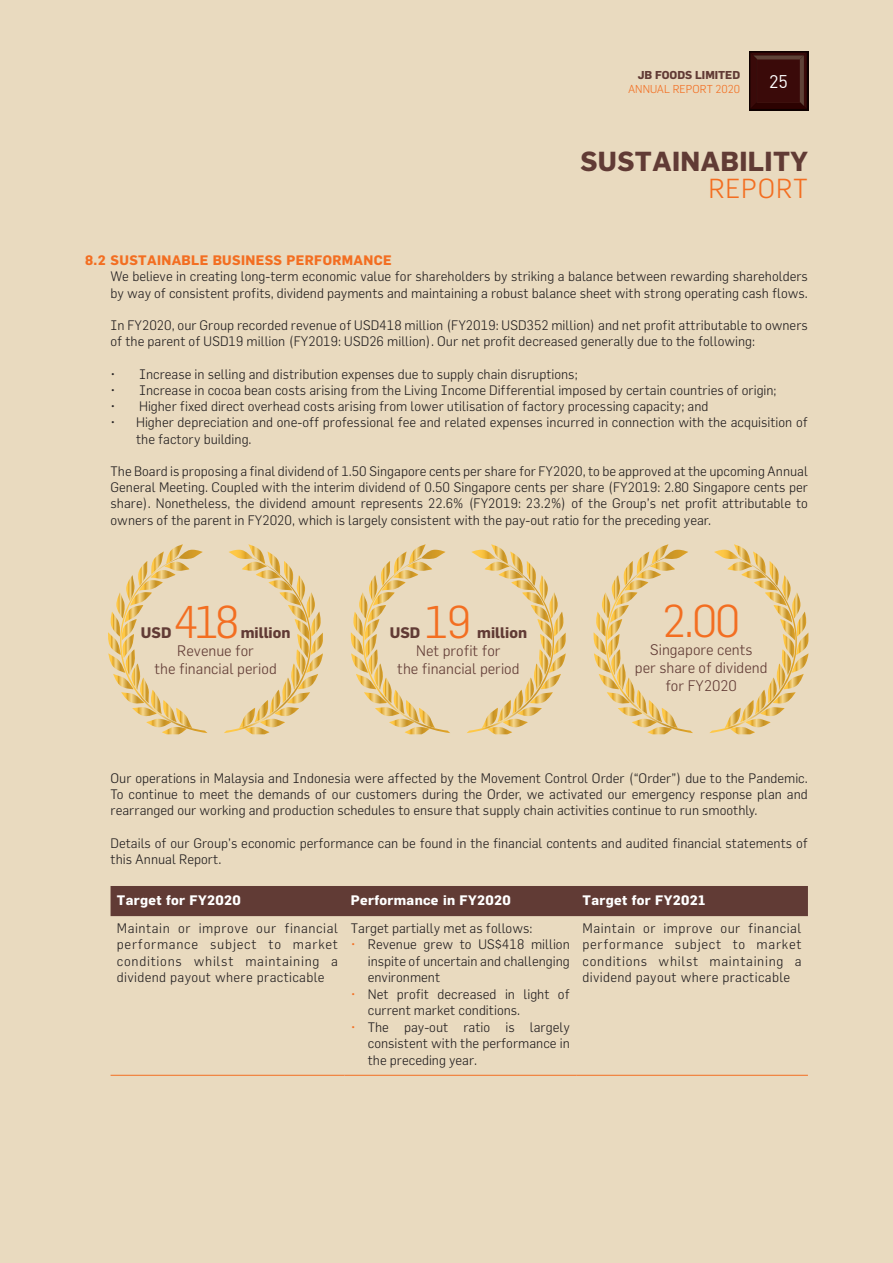
<style>
.page{position:relative;width:893px;height:1263px;background:#e9dabf}
.page>*{position:absolute;margin:0;border:0;box-sizing:border-box;transform-origin:0 0}
.t1{font:300 45px "Flama";letter-spacing:-.075em;color:#f36e21}
.t2{font:700 27px "Flama";letter-spacing:.015em;color:#613b35}
.t3{font:300 27px "Flama";letter-spacing:.025em;color:#f36e21}
.t4{font:18px "DIN";color:#fff}
.t5{font:300 15px "Flama";color:#613b35}
.t6{font:700 15px "Flama";color:#613b35}
.Body_Text{font:300 13.5px/16.2px "Flama";color:#231f20}
._50_E_Table_Text{font:300 13.5px/16.5px "Flama";letter-spacing:.025em;color:#231f20;text-align:justify}
._50_E_Table_Text-2{font:700 13.5px "Flama";letter-spacing:.025em;color:#fff}
._02_E_Subheading_Bod{font:700 13.5px "Flama";letter-spacing:.025em;color:#f36e21}
.t7{font:300 11.25px "Flama";color:#f36e21}
.t8{font:700 11.25px "Flama";color:#613b35}
.s1{color:#f36e21}
</style>
<div class="page">
<svg style="left:350px;top:544px;width:100px;height:190px"></svg>
<svg style="left:467px;top:544px;width:99px;height:190px"></svg>
<svg style="left:108px;top:544px;width:100px;height:190px"></svg>
<svg style="left:224px;top:544px;width:99px;height:190px"></svg>
<div style="left:111px;top:886px;width:697px;height:30px;background:#613b35"></div>
<hr style="left:111px;top:1075px;width:233px;height:1px;background:#f36e21">
<hr style="left:344px;top:1075px;width:232px;height:1px;background:#f36e21">
<hr style="left:576px;top:1075px;width:232px;height:1px;background:#f36e21">
<svg style="left:593px;top:544px;width:100px;height:190px"></svg>
<svg style="left:709px;top:544px;width:99px;height:190px"></svg>
<div style="left:749px;top:51px;width:59px;height:60px;background:#0e0000"></div>
<svg style="left:750px;top:53px;width:57px;height:56px;background:#3c0f0d"></svg>
<p class="t8" style="left:638px;top:68px;width:104px">JB FOODS LIMITED</p>
<p class="t7" style="left:628px;top:82px;width:114px">ANNUAL REPORT 2020</p>
<h3 class="t4" style="left:769px;top:73px;width:20px">25</h3>
<h2 class="t2" style="left:580px;top:145px;width:229px">SUSTAINABILITY</h2>
<h2 class="t3" style="left:708px;top:172px;width:101px">REPORT</h2>
<p class="_02_E_Subheading_Bod" style="left:85px;top:252px;width:308px">8.2 SUSTAINABLE BUSINESS PERFORMANCE</p>
<p class="Body_Text" style="left:111px;top:268px;width:699px">We believe in creating long-term economic value for shareholders by striking a balance between rewarding shareholders by way of consistent profits, dividend payments and maintaining a robust balance sheet with strong operating cash flows.</p>
<p class="Body_Text" style="left:111px;top:317px;width:699px">In FY2020, our Group recorded revenue of USD418 million (FY2019: USD352 million) and net profit attributable to owners of the parent of USD19 million (FY2019: USD26 million). Our net profit decreased generally due to the following:</p>
<p class="Body_Text" style="left:111px;top:365px;width:469px">• Increase in selling and distribution expenses due to supply chain disruptions;</p>
<p class="Body_Text" style="left:111px;top:382px;width:668px">• Increase in cocoa bean costs arising from the Living Income Differential imposed by certain countries of origin;</p>
<p class="Body_Text" style="left:111px;top:398px;width:599px">• Higher fixed direct overhead costs arising from lower utilisation of factory processing capacity; and</p>
<p class="Body_Text" style="left:136px;top:414px;width:673px;text-indent:-26px">• Higher depreciation and one-off professional fee and related expenses incurred in connection with the acquisition of the factory building.</p>
<p class="Body_Text" style="left:111px;top:463px;width:699px;text-align:justify">The Board is proposing a final dividend of 1.50 Singapore cents per share for FY2020, to be approved at the upcoming Annual General Meeting. Coupled with the interim dividend of 0.50 Singapore cents per share (FY2019: 2.80 Singapore cents per share). Nonetheless, the dividend amount represents 22.6% (FY2019: 23.2%) of the Group’s net profit attributable to owners of the parent in FY2020, which is largely consistent with the pay-out ratio for the preceding year.</p>
<p class="t1" style="left:174px;top:595px;width:67px">418</p>
<p class="t6" style="left:141px;top:623px;width:32px">USD</p>
<p class="t6" style="left:241px;top:623px;width:51px">million</p>
<p class="t5" style="left:177px;top:641px;width:78px">Revenue for</p>
<p class="t5" style="left:155px;top:659px;width:124px">the financial period</p>
<p class="t1" style="left:424px;top:595px;width:49px">19</p>
<p class="t6" style="left:390px;top:623px;width:32px">USD</p>
<p class="t6" style="left:477px;top:623px;width:51px">million</p>
<p class="t5" style="left:416px;top:641px;width:86px">Net profit for</p>
<p class="t5" style="left:397px;top:659px;width:124px">the financial period</p>
<p class="t1" style="left:662px;top:594px;width:80px">2.00</p>
<p class="t5" style="left:650px;top:640px;width:104px">Singapore cents</p>
<p class="t5" style="left:635px;top:658px;width:134px">per share of dividend</p>
<p class="t5" style="left:665px;top:676px;width:73px">for FY2020</p>
<p class="Body_Text" style="left:111px;top:769px;width:699px;text-align:justify">Our operations in Malaysia and Indonesia were affected by the Movement Control Order (“Order”) due to the Pandemic.<br>To continue to meet the demands of our customers during the Order, we activated our emergency response plan and rearranged our working and production schedules to ensure that supply chain activities continue to run smoothly.</p>
<p class="Body_Text" style="left:111px;top:834px;width:699px">Details of our Group’s economic performance can be found in the financial contents and audited financial statements of this Annual Report.</p>
<p class="_50_E_Table_Text-2" style="left:117px;top:892px;width:125px">Target for FY2020</p>
<p class="_50_E_Table_Text-2" style="left:351px;top:892px;width:162px">Performance in FY2020</p>
<p class="_50_E_Table_Text-2" style="left:583px;top:892px;width:124px">Target for FY2021</p>
<p class="_50_E_Table_Text" style="left:117px;top:919px;width:223px">Maintain or improve our financial performance subject to market conditions whilst maintaining a dividend payout where practicable</p>
<p class="Body_Text" style="left:351px;top:919px;width:183px">Target partially met as follows:</p>
<p class="_50_E_Table_Text" style="left:583px;top:919px;width:220px">Maintain or improve our financial performance subject to market conditions whilst maintaining a dividend payout where practicable</p>
<p class="Body_Text" style="left:368px;top:936px;width:203px;text-align:justify;text-indent:-17px"><span class="s1">•</span> Revenue grew to US$418 million inspite of uncertain and challenging environment</p>
<p class="Body_Text" style="left:368px;top:985px;width:203px;text-indent:-17px"><span class="s1">•</span> Net profit decreased in light of current market conditions.</p>
<p class="Body_Text" style="left:368px;top:1018px;width:203px;text-align:justify;text-indent:-17px"><span class="s1">•</span> The pay-out ratio is largely consistent with the performance in the preceding year.</p>
</div>
